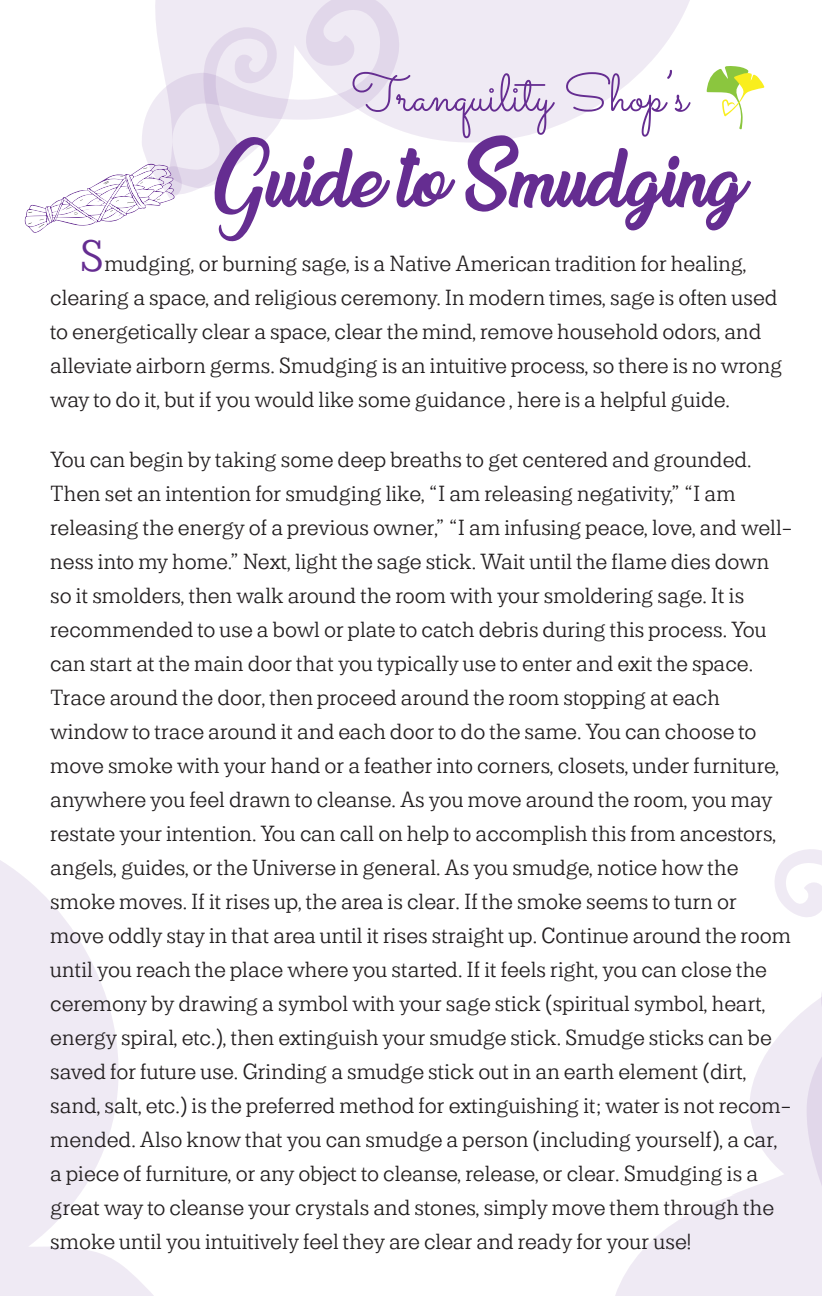
<style>
.page{position:relative;width:822px;height:1296px;background:#fff}
.page>*{position:absolute;margin:0;border:0;box-sizing:border-box;transform-origin:0 0}
.t1{font:97.65px "Sweet Sensations Personal Use";color:#652d91}
.t2{font:52.5px "Sacramento";color:#652d91}
.t3{font:24.45px/34px "Lehigh Personal";color:#231f20}
.s1{font-size:59.55px}
.s2{font-size:48.9px;color:#652d91}
</style>
<div class="page">
<svg style="left:615px;top:1047px;width:156px;height:249px"></svg>
<svg style="left:0;top:860px;width:154px;height:436px;fill:#efeaf4"></svg>
<svg style="left:771px;top:849px;width:50px;height:447px"></svg>
<svg style="left:399px;top:0;width:291px;height:143px;fill:#efeaf4"></svg>
<svg style="left:25px;top:167px;width:148px;height:66px"></svg>
<svg style="left:142px;top:0;width:257px;height:199px"></svg>
<svg style="left:706px;top:66px;width:58px;height:64px"></svg>
<h2 class="t2" style="left:351px;top:62px;width:337px">Tranquility Shop<span class="s1">’</span>s</h2>
<h1 class="t1" style="left:212px;top:126px;width:530px">Guide to Smudging</h1>
<p class="t3" style="left:50px;top:246px;width:733px;text-indent:29px"><span class="s2">S</span>mudging, or burning sage, is a Native American tradition for healing, clearing a space, and religious ceremony. In modern times, sage is often used to energetically clear a space, clear the mind, remove household odors, and alleviate airborn germs. Smudging is an intuitive process, so there is no wrong way to do it, but if you would like some guidance , here is a helpful guide.</p>
<p class="t3" style="left:50px;top:442px;width:743px">You can begin by taking some deep breaths to get centered and grounded.<br>Then set an intention for smudging like, “I am releasing negativity,” “I am releasing the energy of a previous owner,” “I am infusing peace, love, and well&shy;ness into my home.” Next, light the sage stick. Wait until the flame dies down so it smolders, then walk around the room with your smoldering sage. It is recommended to use a bowl or plate to catch debris during this process. You can start at the main door that you typically use to enter and exit the space.<br>Trace around the door, then proceed around the room stopping at each window to trace around it and each door to do the same. You can choose to move smoke with your hand or a feather into corners, closets, under furniture, anywhere you feel drawn to cleanse. As you move around the room, you may restate your intention. You can call on help to accomplish this from ancestors, angels, guides, or the Universe in general. As you smudge, notice how the smoke moves. If it rises up, the area is clear. If the smoke seems to turn or move oddly stay in that area until it rises straight up. Continue around the room until you reach the place where you started. If it feels right, you can close the ceremony by drawing a symbol with your sage stick (spiritual symbol, heart, energy spiral, etc.), then extinguish your smudge stick. Smudge sticks can be saved for future use. Grinding a smudge stick out in an earth element (dirt, sand, salt, etc.) is the preferred method for extinguishing it; water is not recom&shy;mended. Also know that you can smudge a person (including yourself), a car, a piece of furniture, or any object to cleanse, release, or clear. Smudging is a great way to cleanse your crystals and stones, simply move them through the smoke until you intuitively feel they are clear and ready for your use!</p>
</div>
